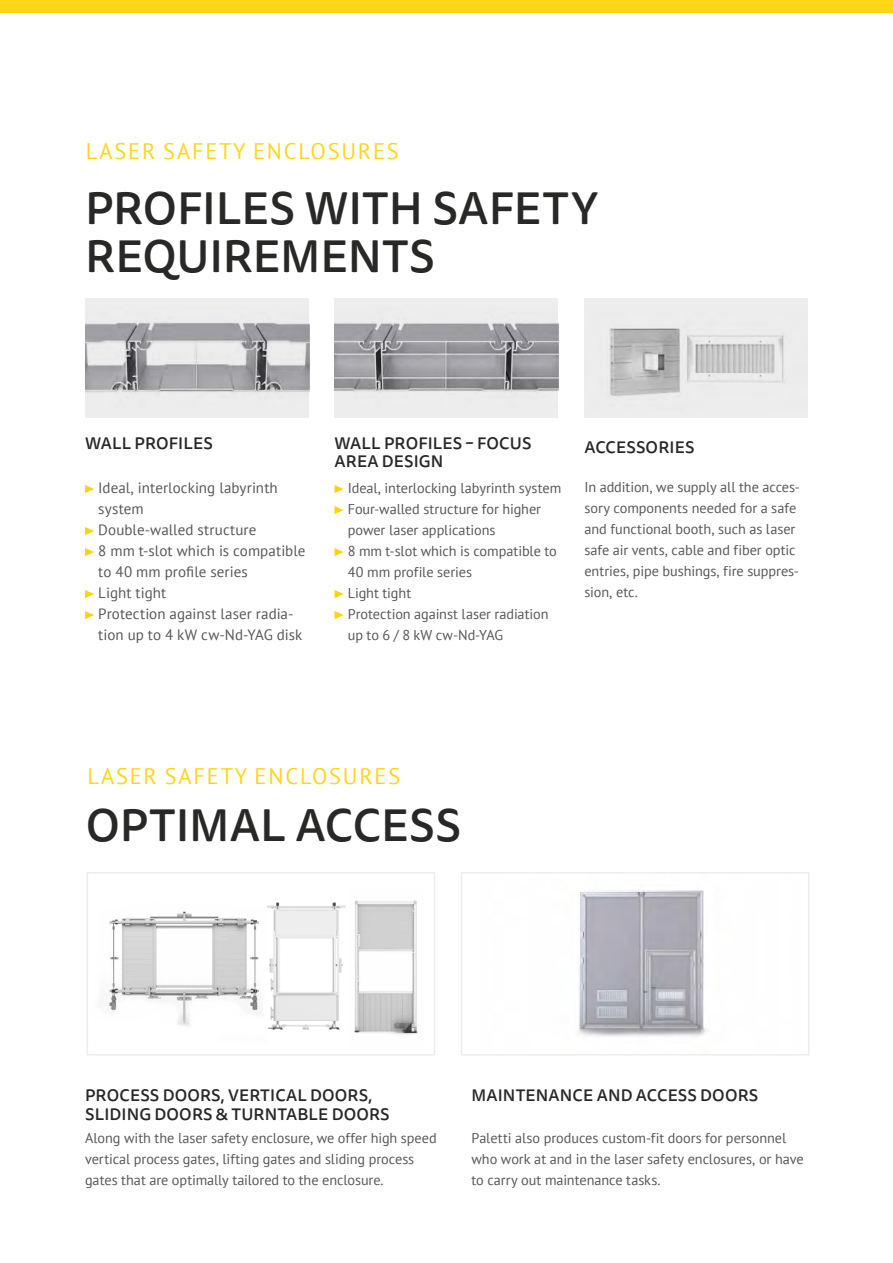
<style>
.page{position:relative;width:893px;height:1263px;background:#fff}
.page>*{position:absolute;margin:0;border:0;box-sizing:border-box;transform-origin:0 0}
.t1{font:500 45px/48px "Tisa Sans Pro";color:#282827}
.t2{font:22.5px "PT Sans";letter-spacing:.08em;color:#ffd618}
.t3{font:500 16.5px/18px "Tisa Sans Pro";letter-spacing:.01em;color:#282827}
.t4{font:15px/21px "PT Sans";letter-spacing:.005em;color:#575756}
.t5{font:14.25px/21px "PT Sans";color:#575756}
</style>
<div class="page">
<div style="left:0;top:0;width:893px;height:13px;background:#ffd618"></div>
<div style="left:85px;top:298px;width:224px;height:119px;background:#ededed"></div>
<img style="left:85px;top:322px;width:224px;height:71px">
<div style="left:334px;top:298px;width:224px;height:119px;background:#ededed"></div>
<img style="left:334px;top:323px;width:224px;height:69px">
<div style="left:584px;top:298px;width:223px;height:119px;background:#ededed"></div>
<img style="left:609px;top:328px;width:175px;height:68px">
<svg style="left:85px;top:485px;width:9px;height:8px"></svg>
<svg style="left:85px;top:527px;width:9px;height:8px"></svg>
<svg style="left:85px;top:548px;width:9px;height:8px"></svg>
<svg style="left:85px;top:590px;width:9px;height:8px"></svg>
<svg style="left:85px;top:611px;width:9px;height:8px"></svg>
<svg style="left:334px;top:485px;width:10px;height:8px"></svg>
<svg style="left:334px;top:506px;width:10px;height:8px"></svg>
<svg style="left:334px;top:548px;width:10px;height:8px"></svg>
<svg style="left:334px;top:590px;width:10px;height:8px"></svg>
<svg style="left:334px;top:611px;width:10px;height:8px"></svg>
<div style="left:87px;top:872px;width:348px;height:183px;background:#fff;border:2px solid #ededed"></div>
<img style="left:354px;top:900px;width:64px;height:135px">
<img style="left:87px;top:897px;width:172px;height:149px">
<img style="left:268px;top:902px;width:79px;height:151px">
<img style="left:578px;top:890px;width:128px;height:147px">
<div style="left:461px;top:872px;width:348px;height:183px;border:2px solid #ededed"></div>
<h2 class="t2" style="left:86px;top:137px;width:314px">LASER SAFETY ENCLOSURES</h2>
<h1 class="t1" style="left:85px;top:185px;width:514px">PROFILES WITH SAFETY<br>REQUIREMENTS</h1>
<p class="t3" style="left:85px;top:434px;width:129px">WALL PROFILES</p>
<p class="t3" style="left:335px;top:434px;width:198px">WALL PROFILES – FOCUS<br>AREA DESIGN</p>
<p class="t3" style="left:584px;top:438px;width:111px">ACCESSORIES</p>
<p class="t4" style="left:98px;top:477px;width:209px">Ideal, interlocking labyrinth system<br>Double-walled structure<br>8 mm t-slot which is compatible to 40 mm profile series<br>Light tight<br>Protection against laser radia&shy;tion up to 4 kW cw-Nd-YAG disk</p>
<p class="t5" style="left:348px;top:477px;width:215px">Ideal, interlocking labyrinth system<br>Four-walled structure for higher power laser applications<br>8 mm t-slot which is compatible to<br>40 mm profile series<br>Light tight<br>Protection against laser radiation up to 6 / 8 kW cw-Nd-YAG</p>
<p class="t5" style="left:584px;top:476px;width:217px">In addition, we supply all the acces&shy;sory components needed for a safe and functional booth, such as laser safe air vents, cable and fiber optic entries, pipe bushings, fire suppres&shy;sion, etc.</p>
<h2 class="t2" style="left:87px;top:761px;width:314px">LASER SAFETY ENCLOSURES</h2>
<h1 class="t1" style="left:86px;top:802px;width:377px">OPTIMAL ACCESS</h1>
<p class="t3" style="left:85px;top:1085px;width:306px;line-height:19.8px">PROCESS DOORS, VERTICAL DOORS,<br>SLIDING DOORS &amp; TURNTABLE DOORS</p>
<p class="t3" style="left:471px;top:1086px;width:288px">MAINTENANCE AND ACCESS DOORS</p>
<p class="t5" style="left:85px;top:1127px;width:353px">Along with the laser safety enclosure, we offer high speed vertical process gates, lifting gates and sliding process gates that are optimally tailored to the enclosure.</p>
<p class="t5" style="left:471px;top:1127px;width:334px">Paletti also produces custom-fit doors for personnel who work at and in the laser safety enclosures, or have to carry out maintenance tasks.</p>
</div>
